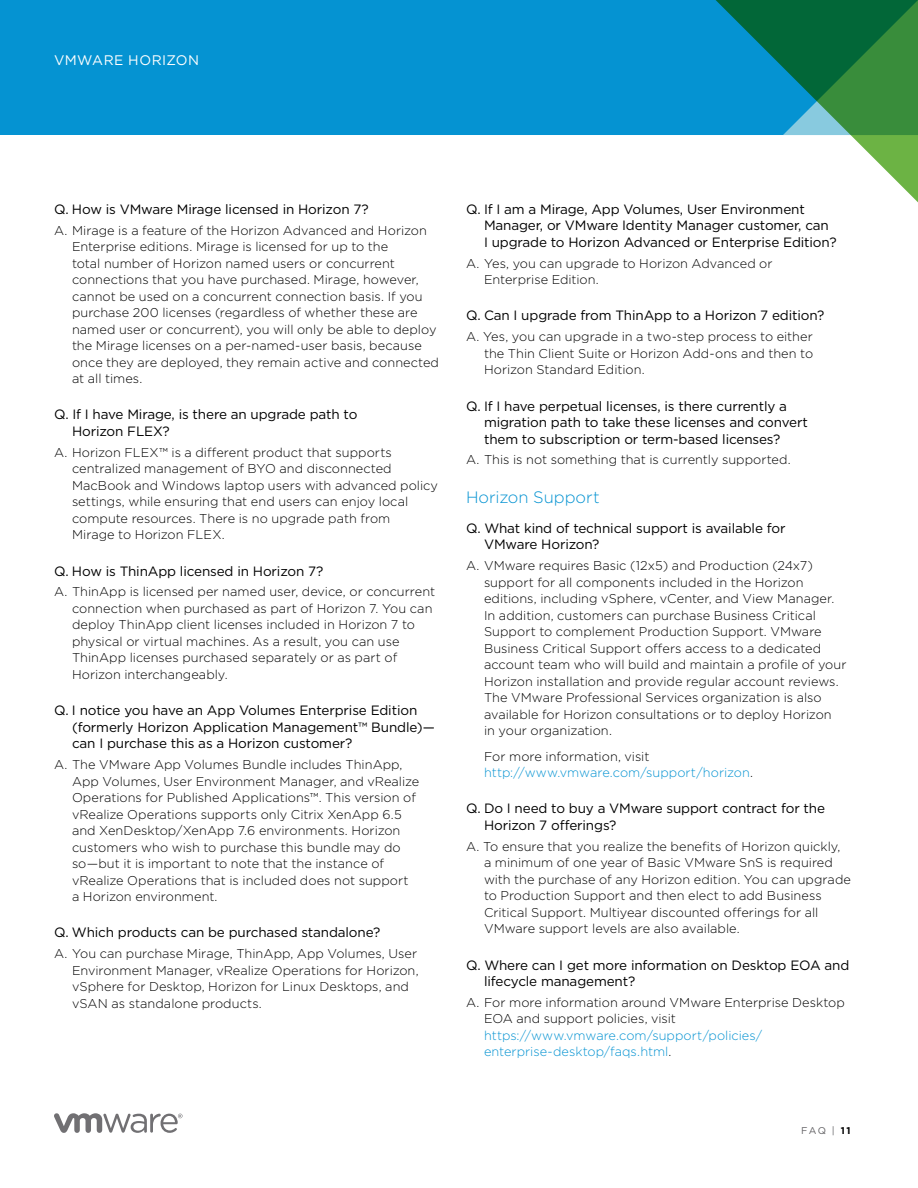
<style>
.page{position:relative;width:918px;height:1188px;background:#fff}
.page>*{position:absolute;margin:0;border:0;box-sizing:border-box;transform-origin:0 0}
._5a__SUBHEAD-1{font:300 16.5px "Gotham";color:#0593d2}
.t1{font:13.8px "Gotham";letter-spacing:.04em;color:#fff}
._4b__QUESTION-SUBHEA{font:13.5px/16.5px "Gotham";letter-spacing:-.01em;color:#000}
._6a__ANSWER_BODY{font:300 12.75px/16.5px "Gotham";color:#000}
._6a__ANSWER_BODY-2{font:300 12.75px/16.5px "Gotham";color:#0593d2}
.t2{font:9.75px "Gotham";color:#626164}
.s1{font-style:inherit}
.s2{color:#000}
.s3{color:#0593d2}
.s4{font-weight:700;color:#000}
</style>
<div class="page">
<svg style="left:54px;top:1113px;width:129px;height:20px"></svg>
<div style="left:0;top:0;width:918px;height:135px;background:#0593d2"></div>
<svg style="left:715px;top:0;width:203px;height:203px"></svg>
<p class="t1" style="left:54px;top:51px;width:147px"><span class="s1">VMWARE</span> HORIZON</p>
<p class="_4b__QUESTION-SUBHEA" style="left:54px;top:201px;width:316px">Q. How is VMware Mirage licensed in Horizon 7?</p>
<p class="_6a__ANSWER_BODY" style="left:72px;top:222px;width:369px;text-indent:-18px">A. Mirage is a feature of the Horizon Advanced and Horizon Enterprise editions. Mirage is licensed for up to the<br>total number of Horizon named users or concurrent connections that you have purchased. Mirage, however, cannot be used on a concurrent connection basis. If you purchase 200 licenses (regardless of whether these are named user or concurrent), you will only be able to deploy the Mirage licenses on a per-named-user basis, because once they are deployed, they remain active and connected at all times.</p>
<p class="_4b__QUESTION-SUBHEA" style="left:72px;top:406px;width:287px;text-indent:-18px">Q. If I have Mirage, is there an upgrade path to<br>Horizon FLEX?</p>
<p class="_6a__ANSWER_BODY" style="left:72px;top:444px;width:368px;text-indent:-18px">A. Horizon FLEX™ is a different product that supports centralized management of BYO and disconnected MacBook and Windows laptop users with advanced policy settings, while ensuring that end users can enjoy local compute resources. There is no upgrade path from<br>Mirage to Horizon FLEX.</p>
<p class="_4b__QUESTION-SUBHEA" style="left:54px;top:562px;width:271px">Q. How is ThinApp licensed in Horizon 7?</p>
<p class="_6a__ANSWER_BODY" style="left:72px;top:583px;width:365px;text-indent:-18px">A. ThinApp is licensed per named user, device, or concurrent connection when purchased as part of Horizon 7. You can deploy ThinApp client licenses included in Horizon 7 to physical or virtual machines. As a result, you can use ThinApp licenses purchased separately or as part of Horizon interchangeably.</p>
<p class="_4b__QUESTION-SUBHEA" style="left:72px;top:702px;width:364px;text-indent:-18px">Q. I notice you have an App Volumes Enterprise Edition (formerly Horizon Application Management™ Bundle)— can I purchase this as a Horizon customer?</p>
<p class="_6a__ANSWER_BODY" style="left:72px;top:756px;width:349px;text-indent:-18px">A. The VMware App Volumes Bundle includes ThinApp, App Volumes, User Environment Manager, and vRealize Operations for Published Applications™. This version of vRealize Operations supports only Citrix XenApp 6.5 and XenDesktop/XenApp 7.6 environments. Horizon customers who wish to purchase this bundle may do so—but it is important to note that the instance of vRealize Operations that is included does not support<br>a Horizon environment.</p>
<p class="_4b__QUESTION-SUBHEA" style="left:54px;top:924px;width:328px">Q. Which products can be purchased standalone?</p>
<p class="_6a__ANSWER_BODY" style="left:72px;top:945px;width:348px;text-indent:-18px">A. You can purchase Mirage, ThinApp, App Volumes, User Environment Manager, vRealize Operations for Horizon, vSphere for Desktop, Horizon for Linux Desktops, and vSAN as standalone products.</p>
<p class="_4b__QUESTION-SUBHEA" style="left:484px;top:201px;width:354px;text-indent:-18px">Q. If I am a Mirage, App Volumes, User Environment<br>Manager, or VMware Identity Manager customer, can<br>I upgrade to Horizon Advanced or Enterprise Edition?</p>
<p class="_6a__ANSWER_BODY" style="left:484px;top:255px;width:290px;text-indent:-18px">A. Yes, you can upgrade to Horizon Advanced or<br>Enterprise Edition.</p>
<p class="_4b__QUESTION-SUBHEA" style="left:466px;top:307px;width:360px">Q. Can I upgrade from ThinApp to a Horizon 7 edition?</p>
<p class="_6a__ANSWER_BODY" style="left:484px;top:328px;width:331px;text-align:justify;text-indent:-18px">A. Yes, you can upgrade in a two-step process to either the Thin Client Suite or Horizon Add-ons and then to Horizon Standard Edition.</p>
<p class="_4b__QUESTION-SUBHEA" style="left:484px;top:397px;width:325px;text-indent:-18px">Q. If I have perpetual licenses, is there currently a migration path to take these licenses and convert them to subscription or term-based licenses?</p>
<p class="_6a__ANSWER_BODY" style="left:466px;top:451px;width:326px">A. This is not something that is currently supported.</p>
<p class="_5a__SUBHEAD-1" style="left:466px;top:487px;width:135px">Horizon Support</p>
<p class="_4b__QUESTION-SUBHEA" style="left:484px;top:520px;width:303px;text-indent:-18px">Q. What kind of technical support is available for<br>VMware Horizon?</p>
<p class="_6a__ANSWER_BODY" style="left:484px;top:557px;width:364px;text-indent:-18px">A. VMware requires Basic (12x5) and Production (24x7) support for all components included in the Horizon editions, including vSphere, vCenter, and View Manager.<br>In addition, customers can purchase Business Critical Support to complement Production Support. VMware Business Critical Support offers access to a dedicated account team who will build and maintain a profile of your Horizon installation and provide regular account reviews.<br>The VMware Professional Services organization is also available for Horizon consultations or to deploy Horizon<br>in your organization.</p>
<p class="_6a__ANSWER_BODY-2" style="left:484px;top:748px;width:270px"><span class="s2">For more information, visit </span>http://www.vmware.com/support/horizon<span class="s2">.</span></p>
<p class="_4b__QUESTION-SUBHEA" style="left:484px;top:800px;width:343px;text-indent:-18px">Q. Do I need to buy a VMware support contract for the<br>Horizon 7 offerings?</p>
<p class="_6a__ANSWER_BODY" style="left:484px;top:838px;width:369px;text-indent:-18px">A. To ensure that you realize the benefits of Horizon quickly, a minimum of one year of Basic VMware SnS is required with the purchase of any Horizon edition. You can upgrade to Production Support and then elect to add Business Critical Support. Multiyear discounted offerings for all VMware support levels are also available.</p>
<p class="_4b__QUESTION-SUBHEA" style="left:484px;top:956px;width:367px;text-indent:-18px">Q. Where can I get more information on Desktop EOA and lifecycle management?</p>
<p class="_6a__ANSWER_BODY" style="left:484px;top:994px;width:362px;text-indent:-18px">A. For more information around VMware Enterprise Desktop EOA and support policies, visit <span class="s3">https://www.vmware.com/support/policies/ enterprise-desktop/faqs.html</span>.</p>
<p class="t2" style="left:801px;top:1124px;width:51px">FAQ | <span class="s4">11</span></p>
</div>
